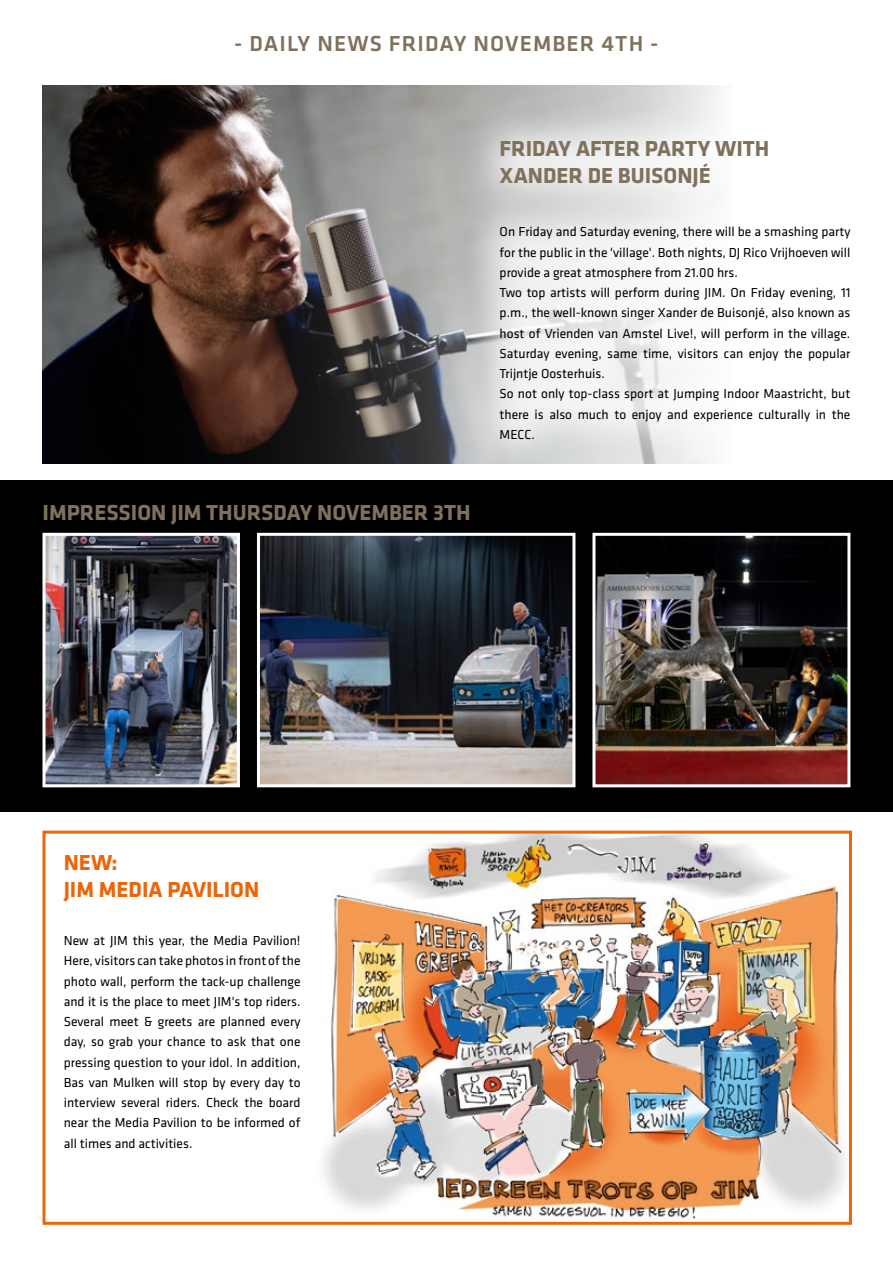
<style>
.page{position:relative;width:893px;height:1263px;background:#fff}
.page>*{position:absolute;margin:0;border:0;box-sizing:border-box;transform-origin:0 0}
.t1{font:700 22.5px/27px "Klavika";color:#80715d}
.t2{font:500 22.5px "Klavika";letter-spacing:.05em;color:#80715d}
.t3{font:700 22.5px/27px "Klavika";color:#ec6608}
.t4{font:13.5px/20.2px "Klavika";color:#000}
</style>
<div class="page">
<div style="left:0;top:480px;width:893px;height:331px;background:#000"></div>
<img style="left:47px;top:537px;width:189px;height:246px">
<div style="left:43px;top:533px;width:197px;height:254px;border:3px solid #fff"></div>
<img style="left:261px;top:537px;width:310px;height:246px">
<div style="left:257px;top:533px;width:318px;height:254px;border:3px solid #fff"></div>
<img style="left:596px;top:537px;width:250px;height:246px">
<div style="left:592px;top:533px;width:258px;height:254px;border:3px solid #fff"></div>
<img style="left:43px;top:85px;width:675px;height:378px">
<div style="left:461px;top:101px;width:428px;height:377px;background:#fff;opacity:.75"></div>
<img style="left:323px;top:835px;width:524px;height:384px">
<div style="left:43px;top:831px;width:809px;height:394px;border:3px solid #ec6608"></div>
<h1 class="t2" style="left:234px;top:28px;width:426px">- DAILY NEWS FRIDAY NOVEMBER 4TH -</h1>
<h1 class="t1" style="left:43px;top:498px;width:430px">IMPRESSION JIM THURSDAY NOVEMBER 3TH</h1>
<h1 class="t1" style="left:500px;top:135px;width:271px">FRIDAY AFTER PARTY WITH<br>XANDER DE BUISONJÉ</h1>
<p class="t4" style="left:500px;top:221px;width:352px">On Friday and Saturday evening, there will be a smashing party for the public in the 'village'. Both nights, DJ Rico Vrijhoeven will provide a great atmosphere from 21.00 hrs.<br>Two top artists will perform during JIM. On Friday evening, 11 p.m., the well-known singer Xander de Buisonjé, also known as host of Vrienden van Amstel Live!, will perform in the village.<br>Saturday evening, same time, visitors can enjoy the popular Trijntje Oosterhuis.<br>So not only top-class sport at Jumping Indoor Maastricht, but there is also much to enjoy and experience culturally in the MECC.</p>
<h1 class="t3" style="left:64px;top:849px;width:197px">NEW:<br>JIM MEDIA PAVILION</h1>
<p class="t4" style="left:64px;top:930px;width:238px;text-align:justify">New at JIM this year, the Media Pavilion!<br>Here, visitors can take photos in front of the photo wall, perform the tack-up challenge and it is the place to meet JIM's top riders.<br>Several meet &amp; greets are planned every day, so grab your chance to ask that one pressing question to your idol. In addition, Bas van Mulken will stop by every day to interview several riders. Check the board near the Media Pavilion to be informed of all times and activities.</p>
</div>
